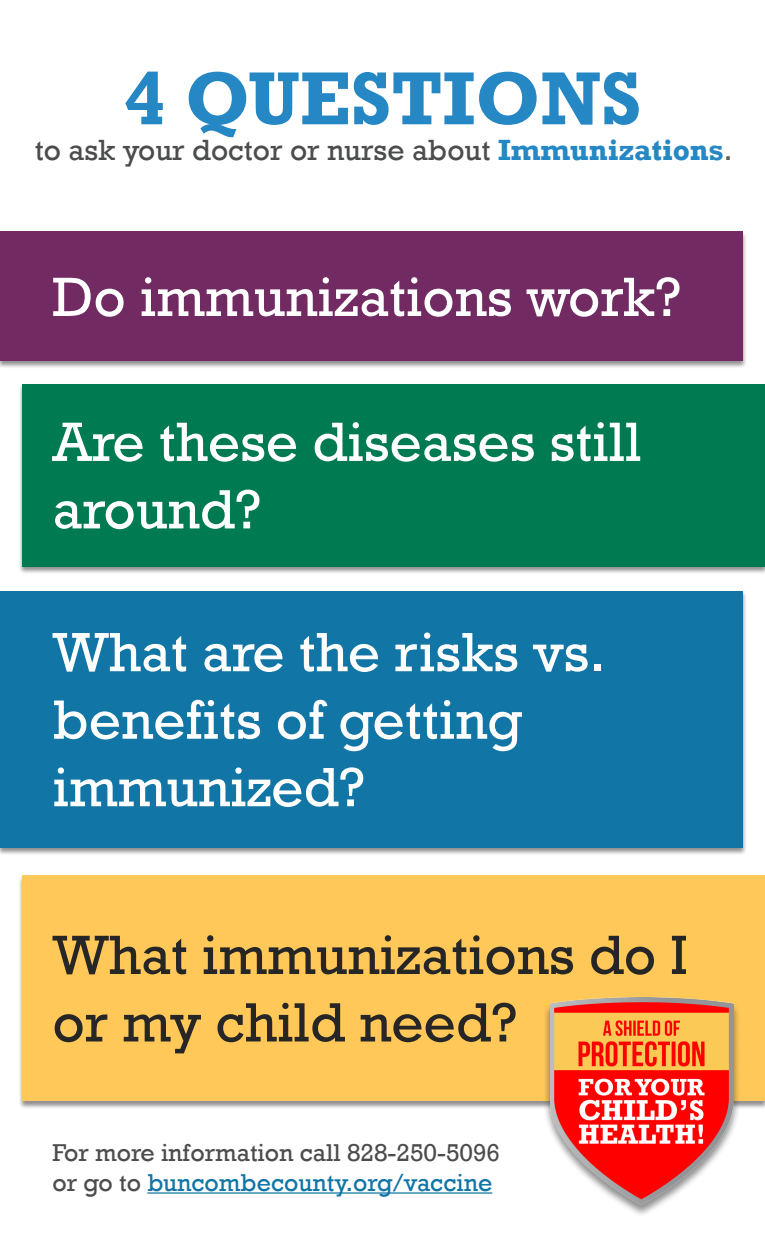
<style>
.page{position:relative;width:765px;height:1260px;background:#fff}
.page>*{position:absolute;margin:0;border:0;box-sizing:border-box;transform-origin:0 0}
.t1{font:700 76.25px "Rockwell";color:#2587c3}
.t2{font:56.25px/67.5px "Rockwell";color:#fff}
.t3{font:56.25px/67.5px "Rockwell";color:#262626}
.t4{font:30px "Rockwell";color:#4b4c4d}
.t5{font:25px "Rockwell";color:#4b4c4d}
.t6{font:25px "Rockwell";color:#1175a5}
.s1{font-weight:700;color:#2587c3}
.s2{color:#5c6153}
.s3{color:#4b4c4d}
</style>
<div class="page">
<div style="left:0;top:231px;width:747px;height:138px;background:#231f20;opacity:.5"></div>
<div style="left:0;top:232px;width:742px;height:129px;background:#712b62"></div>
<div style="left:18px;top:384px;width:747px;height:190px;background:#231f20;opacity:.5"></div>
<div style="left:22px;top:384px;width:743px;height:182px;background:#007a50"></div>
<div style="left:0;top:590px;width:747px;height:265px;background:#231f20;opacity:.5"></div>
<div style="left:0;top:591px;width:742px;height:257px;background:#1175a5"></div>
<div style="left:18px;top:875px;width:747px;height:234px;background:#231f20;opacity:.5"></div>
<div style="left:22px;top:876px;width:743px;height:225px;background:#ffc858"></div>
<div style="left:543px;top:997px;width:198px;height:220px;background:#231f20;opacity:.5"></div>
<img style="left:550px;top:997px;width:184px;height:208px">
<hr style="left:147px;top:1192px;width:345px;height:2px;background:#1175a5">
<p class="t1" style="left:124px;top:52px;width:519px">4 QUESTIONS</p>
<p class="t4" style="left:35px;top:133px;width:700px">to ask your doctor or nurse about <span class="s1">Immunizations</span><span class="s2">.</span></p>
<p class="t2" style="left:52px;top:264px;width:630px">Do immunizations work?</p>
<p class="t2" style="left:52px;top:409px;width:591px">Are these diseases still around?</p>
<p class="t2" style="left:52px;top:619px;width:555px">What are the risks vs. benefits of getting immunized?</p>
<p class="t3" style="left:52px;top:922px;width:637px">What immunizations do I or my child need?</p>
<p class="t5" style="left:52px;top:1138px;width:449px">For more information call 828-250-5096</p>
<p class="t6" style="left:52px;top:1168px;width:441px"><span class="s3">or go to</span> buncombecounty.org/vaccine</p>
</div>
